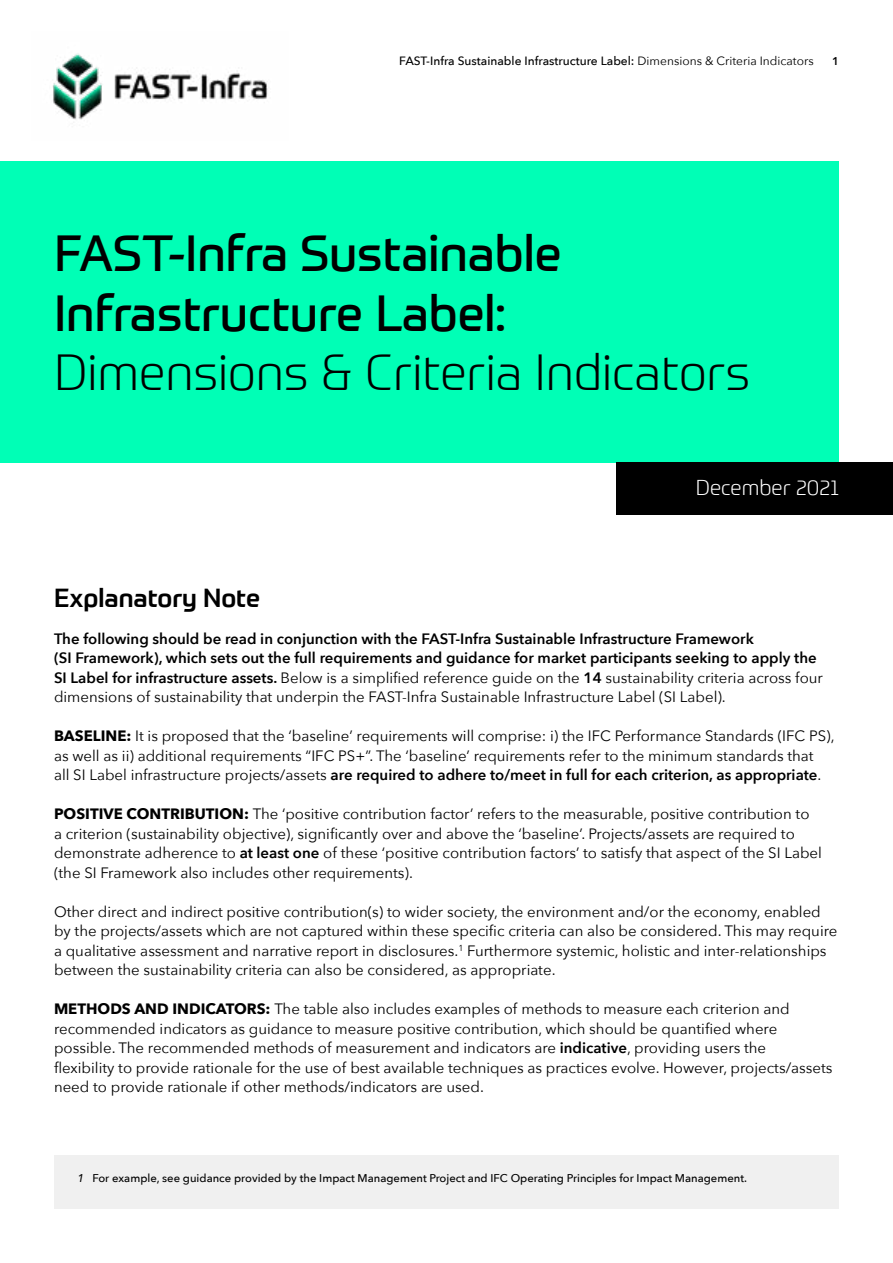
<style>
.page{position:relative;width:893px;height:1263px;background:#fff}
.page>*{position:absolute;margin:0;border:0;box-sizing:border-box;transform-origin:0 0}
.t1{font:49.5px/59.4px "Prometo";color:#000}
.t2{font:300 49.5px "Prometo";color:#000}
.t3{font:500 25.5px "Prometo";color:#000}
.t4{font:300 21px "Prometo";color:#fff}
.t5{font:15px/19.5px "Avenir Next";color:#000}
.t6{font:600 15px/19.5px "Avenir Next";color:#000}
.t7{font:500 12px "Avenir Next";color:#000}
.t8{font:500 11.25px "Avenir Next";color:#000}
.t9{font:600 11.25px "Avenir Next";color:#000}
.s1{font-weight:400}
.s2{font-weight:700}
.s3{font-weight:600}
.s4{font-style:italic}
</style>
<div class="page">
<div style="left:54px;top:1155px;width:785px;height:54px;background:#f0f0f0"></div>
<div style="left:0;top:161px;width:839px;height:301px;background:#00ffb6"></div>
<div style="left:616px;top:462px;width:277px;height:53px;background:#000"></div>
<img style="left:53px;top:53px;width:215px;height:67px">
<p class="t7" style="left:399px;top:51px;width:416px">FAST-Infra Sustainable Infrastructure Label: <span class="s1">Dimensions &amp; Criteria Indicators</span></p>
<p class="t9" style="left:832px;top:52px;width:8px">1</p>
<h1 class="t1" style="left:54px;top:224px;width:509px">FAST-Infra Sustainable<br>Infrastructure Label:</h1>
<h1 class="t2" style="left:54px;top:343px;width:698px">Dimensions &amp; Criteria Indicators</h1>
<h2 class="t3" style="left:54px;top:582px;width:208px">Explanatory Note</h2>
<h3 class="t4" style="left:696px;top:475px;width:145px">December 2021</h3>
<p class="t6" style="left:54px;top:628px;width:770px">The following should be read in conjunction with the FAST-Infra Sustainable Infrastructure Framework<br>(SI Framework), which sets out the full requirements and guidance for market participants seeking to apply the SI Label for infrastructure assets. <span class="s1">Below is a simplified reference guide on the</span> 14 <span class="s1">sustainability criteria across four dimensions of sustainability that underpin the FAST-Infra Sustainable Infrastructure Label (SI Label).</span></p>
<p class="t5" style="left:54px;top:726px;width:782px"><span class="s2">BASELINE:</span> It is proposed that the ‘baseline’ requirements will comprise: i) the IFC Performance Standards (IFC PS), as well as ii) additional requirements “IFC PS+”. The ‘baseline’ requirements refer to the minimum standards that<br>all SI Label infrastructure projects/assets <span class="s3">are required to adhere to/meet in full for each criterion, as appropriate</span>.</p>
<p class="t5" style="left:54px;top:804px;width:769px"><span class="s2">POSITIVE CONTRIBUTION:</span> The ‘positive contribution factor’ refers to the measurable, positive contribution to<br>a criterion (sustainability objective), significantly over and above the ‘baseline’. Projects/assets are required to demonstrate adherence to <span class="s3">at least one</span> of these ‘positive contribution factors’ to satisfy that aspect of the SI Label (the SI Framework also includes other requirements).</p>
<p class="t5" style="left:54px;top:901px;width:785px">Other direct and indirect positive contribution(s) to wider society, the environment and/or the economy, enabled by the projects/assets which are not captured within these specific criteria can also be considered. This may require a qualitative assessment and narrative report in disclosures.<sup>1</sup> Furthermore systemic, holistic and inter-relationships between the sustainability criteria can also be considered, as appropriate.</p>
<p class="t5" style="left:54px;top:999px;width:780px"><span class="s2">METHODS AND INDICATORS:</span> The table also includes examples of methods to measure each criterion and recommended indicators as guidance to measure positive contribution, which should be quantified where possible. The recommended methods of measurement and indicators are <span class="s3">indicative</span>, providing users the<br>flexibility to provide rationale for the use of best available techniques as practices evolve. However, projects/assets need to provide rationale if other methods/indicators are used.</p>
<p class="t8" style="left:77px;top:1169px;width:671px"><span class="s4">1</span> For example, see guidance provided by the Impact Management Project and IFC Operating Principles for Impact Management.</p>
</div>
